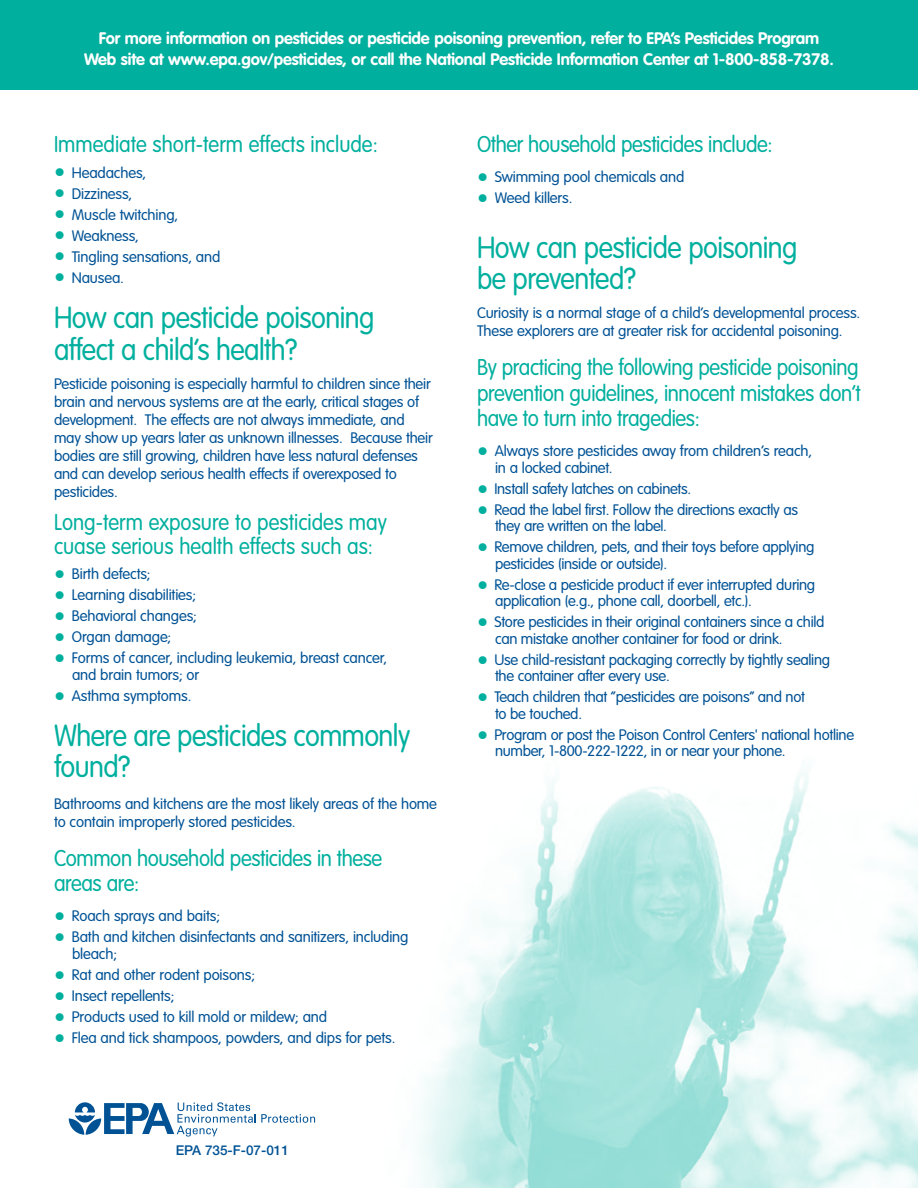
<style>
.page{position:relative;width:918px;height:1188px;background:#fff}
.page>*{position:absolute;margin:0;border:0;box-sizing:border-box;transform-origin:0 0}
.Subhead_3{font:300 30px/31.5px "VAG Rounded";letter-spacing:-.02em;color:#00af9e;scale:.92 1}
.Indent_Final{font:300 30px/31.5px "VAG Rounded";letter-spacing:-.02em;color:#00af9e;scale:.92 1}
.Subhead_2{font:300 22.5px/25.5px "VAG Rounded";letter-spacing:-.02em;color:#00af9e;scale:.92 1}
.Subhead_2-2{font:300 22.5px/24px "VAG Rounded";color:#00af9e;scale:.92 1}
.Indent_Final-2{font:700 16.5px/21px "VAG Rounded";letter-spacing:-.01em;color:#fff;text-align:center}
.Indent_Final-3{font:300 15px/16.5px "VAG Rounded";letter-spacing:-.02em;color:#005295}
.fact_sheet_bodytext{font:300 15px/18px "VAG Rounded";letter-spacing:-.015em;color:#005295}
.t1{font:500 13.5px "Helvetica Neue";color:#005295}
.s1{font-family:"Stone Serif";font-weight:400;font-size:22.5px;color:#00af9e}
</style>
<div class="page">
<img style="left:417px;top:771px;width:501px;height:417px">
<div style="left:0;top:0;width:918px;height:90px;background:#00af9e"></div>
<svg style="left:69px;top:1102px;width:246px;height:35px"></svg>
<p class="Indent_Final-2" style="left:84px;top:28px;width:751px">For more information on pesticides or pesticide poisoning prevention, refer to EPA’s Pesticides Program<br>Web site at www.epa.gov/pesticides, or call the National Pesticide Information Center at 1-800-858-7378.</p>
<p class="Subhead_2-2" style="left:54px;top:133px;width:354px">Immediate short-term effects include:</p>
<p class="Indent_Final-3" style="left:54px;top:165px;width:94px"><span class="s1">•</span> Headaches,</p>
<p class="Indent_Final-3" style="left:54px;top:186px;width:80px"><span class="s1">•</span> Dizziness,</p>
<p class="Indent_Final-3" style="left:54px;top:207px;width:126px"><span class="s1">•</span> Muscle twitching,</p>
<p class="Indent_Final-3" style="left:54px;top:228px;width:86px"><span class="s1">•</span> Weakness,</p>
<p class="Indent_Final-3" style="left:54px;top:249px;width:168px"><span class="s1">•</span> Tingling sensations, and</p>
<p class="Indent_Final-3" style="left:54px;top:270px;width:71px"><span class="s1">•</span> Nausea.</p>
<p class="Subhead_3" style="left:54px;top:303px;width:350px">How can pesticide poisoning affect a child’s health?</p>
<p class="fact_sheet_bodytext" style="left:54px;top:375px;width:380px">Pesticide poisoning is especially harmful to children since their brain and nervous systems are at the early, critical stages of development. The effects are not always immediate, and may show up years later as unknown illnesses. Because their bodies are still growing, children have less natural defenses and can develop serious health effects if overexposed to pesticides.</p>
<p class="Subhead_2-2" style="left:54px;top:511px;width:363px">Long-term exposure to pesticides may cuase serious health effects such as:</p>
<p class="Indent_Final-3" style="left:54px;top:566px;width:98px"><span class="s1">•</span> Birth defects;</p>
<p class="Indent_Final-3" style="left:54px;top:587px;width:144px"><span class="s1">•</span> Learning disabilities;</p>
<p class="Indent_Final-3" style="left:54px;top:608px;width:144px"><span class="s1">•</span> Behavioral changes;</p>
<p class="Indent_Final-3" style="left:54px;top:629px;width:119px"><span class="s1">•</span> Organ damage;</p>
<p class="Indent_Final-3" style="left:72px;top:650px;width:317px;text-indent:-18px"><span class="s1">•</span> Forms of cancer, including leukemia, breast cancer, and brain tumors; or</p>
<p class="Indent_Final-3" style="left:54px;top:688px;width:139px"><span class="s1">•</span> Asthma symptoms.</p>
<p class="Indent_Final" style="left:54px;top:721px;width:389px">Where are pesticides commonly found?</p>
<p class="fact_sheet_bodytext" style="left:54px;top:795px;width:385px">Bathrooms and kitchens are the most likely areas of the home to contain improperly stored pesticides.</p>
<p class="Subhead_2" style="left:54px;top:846px;width:358px">Common household pesticides in these areas are:</p>
<p class="Indent_Final-3" style="left:54px;top:908px;width:168px"><span class="s1">•</span> Roach sprays and baits;</p>
<p class="Indent_Final-3" style="left:72px;top:929px;width:338px;text-indent:-18px"><span class="s1">•</span> Bath and kitchen disinfectants and sanitizers, including bleach;</p>
<p class="Indent_Final-3" style="left:54px;top:967px;width:203px"><span class="s1">•</span> Rat and other rodent poisons;</p>
<p class="Indent_Final-3" style="left:54px;top:988px;width:122px"><span class="s1">•</span> Insect repellents;</p>
<p class="Indent_Final-3" style="left:54px;top:1009px;width:275px"><span class="s1">•</span> Products used to kill mold or mildew; and</p>
<p class="Indent_Final-3" style="left:54px;top:1030px;width:343px"><span class="s1">•</span> Flea and tick shampoos, powders, and dips for pets.</p>
<p class="t1" style="left:176px;top:1142px;width:115px">EPA 735-F-07-011</p>
<p class="Subhead_2" style="left:477px;top:132px;width:323px">Other household pesticides include:</p>
<p class="Indent_Final-3" style="left:477px;top:169px;width:209px"><span class="s1">•</span> Swimming pool chemicals and</p>
<p class="Indent_Final-3" style="left:477px;top:190px;width:97px"><span class="s1">•</span> Weed killers.</p>
<p class="Subhead_3" style="left:477px;top:233px;width:350px">How can pesticide poisoning be prevented?</p>
<p class="fact_sheet_bodytext" style="left:477px;top:305px;width:385px">Curiosity is a normal stage of a child’s developmental process.<br>These explorers are at greater risk for accidental poisoning.</p>
<p class="Subhead_2" style="left:477px;top:355px;width:419px;text-align:justify">By practicing the following pesticide poisoning prevention guidelines, innocent mistakes don’t have to turn into tragedies:</p>
<p class="Indent_Final-3" style="left:495px;top:443px;width:319px;text-indent:-18px"><span class="s1">•</span> Always store pesticides away from children’s reach, in a locked cabinet.</p>
<p class="Indent_Final-3" style="left:477px;top:481px;width:216px"><span class="s1">•</span> Install safety latches on cabinets.</p>
<p class="Indent_Final-3" style="left:495px;top:502px;width:305px;text-indent:-18px"><span class="s1">•</span> Read the label first. Follow the directions exactly as they are written on the label.</p>
<p class="Indent_Final-3" style="left:495px;top:539px;width:321px;text-indent:-18px"><span class="s1">•</span> Remove children, pets, and their toys before applying pesticides (inside or outside).</p>
<p class="Indent_Final-3" style="left:495px;top:577px;width:322px;text-indent:-18px"><span class="s1">•</span> Re-close a pesticide product if ever interrupted during application (e.g., phone call, doorbell, etc.).</p>
<p class="Indent_Final-3" style="left:495px;top:614px;width:331px;text-indent:-18px"><span class="s1">•</span> Store pesticides in their original containers since a child can mistake another container for food or drink.</p>
<p class="Indent_Final-3" style="left:495px;top:652px;width:337px;text-indent:-18px"><span class="s1">•</span> Use child-resistant packaging correctly by tightly sealing the container after every use.</p>
<p class="Indent_Final-3" style="left:495px;top:689px;width:312px;text-indent:-18px"><span class="s1">•</span> Teach children that “pesticides are poisons” and not to be touched.</p>
<p class="Indent_Final-3" style="left:495px;top:727px;width:361px;text-indent:-18px"><span class="s1">•</span> Program or post the Poison Control Centers' national hotline number, 1-800-222-1222, in or near your phone.</p>
</div>
